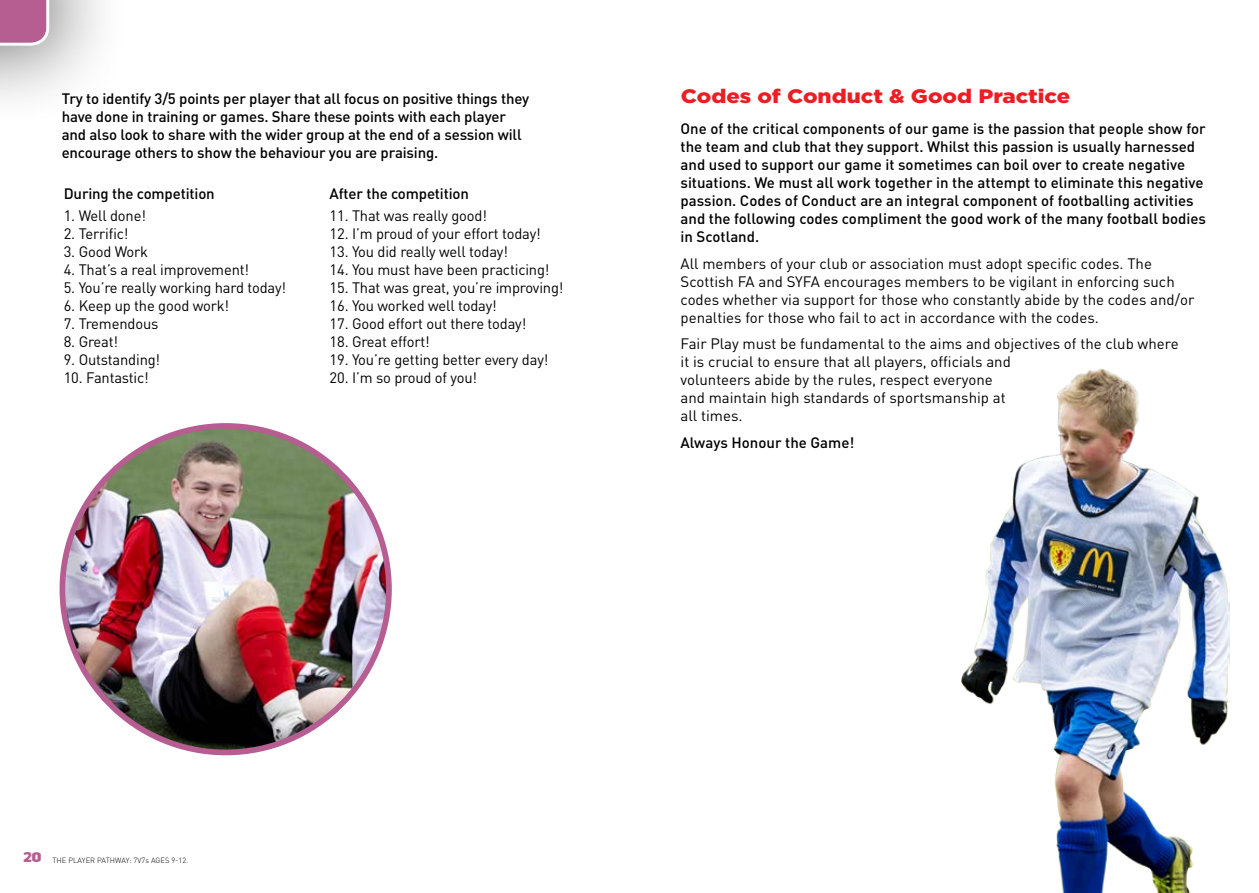
<style>
.page{position:relative;width:1259px;height:893px;background:#fff}
.page>*{position:absolute;margin:0;border:0;box-sizing:border-box;transform-origin:0 0}
.t1{font:900 19.5px "Gotham";color:#ed1d24;scale:1.14 1}
.t2{font:15px/18px "DIN Pro";letter-spacing:-.01em;color:#000}
.t3{font:500 15px/18px "DIN Pro";color:#000}
.t4{font:300 7.5px "DIN Pro";letter-spacing:.005em;color:#000}
.s1{font-family:"Insaniburger";font-weight:400;font-size:14.7px;color:#b65d92}
</style>
<div class="page">
<img style="left:62px;top:426px;width:327px;height:326px;border-radius:163px">
<div style="left:0;top:0;width:131px;height:128px;background:#000;opacity:.5"></div>
<svg style="left:0;top:0;width:49px;height:46px;background:#be729f"></svg>
<img style="left:961px;top:369px;width:268px;height:524px">
<p class="t3" style="left:62px;top:89px;width:469px">Try to identify 3/5 points per player that all focus on positive things they have done in training or games. Share these points with each player and also look to share with the wider group at the end of a session will encourage others to show the behaviour you are praising.</p>
<p class="t3" style="left:64px;top:184px;width:152px">During the competition</p>
<p class="t2" style="left:64px;top:206px;width:84px">1. Well done!</p>
<p class="t2" style="left:64px;top:224px;width:66px">2. Terrific!</p>
<p class="t2" style="left:64px;top:242px;width:86px">3. Good Work</p>
<p class="t2" style="left:64px;top:260px;width:187px">4. That’s a real improvement!</p>
<p class="t2" style="left:64px;top:278px;width:224px">5. You’re really working hard today!</p>
<p class="t2" style="left:64px;top:296px;width:167px">6. Keep up the good work!</p>
<p class="t2" style="left:64px;top:314px;width:96px">7. Tremendous</p>
<p class="t2" style="left:64px;top:332px;width:56px">8. Great!</p>
<p class="t2" style="left:64px;top:350px;width:98px">9. Outstanding!</p>
<p class="t2" style="left:64px;top:368px;width:87px">10. Fantastic!</p>
<p class="t3" style="left:330px;top:184px;width:141px">After the competition</p>
<p class="t2" style="left:330px;top:206px;width:159px">11. That was really good!</p>
<p class="t2" style="left:330px;top:224px;width:213px">12. I’m proud of your effort today!</p>
<p class="t2" style="left:330px;top:242px;width:180px">13. You did really well today!</p>
<p class="t2" style="left:330px;top:260px;width:221px">14. You must have been practicing!</p>
<p class="t2" style="left:330px;top:278px;width:235px">15. That was great, you’re improving!</p>
<p class="t2" style="left:330px;top:296px;width:169px">16. You worked well today!</p>
<p class="t2" style="left:330px;top:314px;width:198px">17. Good effort out there today!</p>
<p class="t2" style="left:330px;top:332px;width:102px">18. Great effort!</p>
<p class="t2" style="left:330px;top:350px;width:220px">19. You’re getting better every day!</p>
<p class="t2" style="left:330px;top:368px;width:149px">20. I’m so proud of you!</p>
<h1 class="t1" style="left:681px;top:83px;width:343px">Codes of Conduct &amp; Good Practice</h1>
<p class="t3" style="left:680px;top:119px;width:527px">One of the critical components of our game is the passion that people show for the team and club that they support. Whilst this passion is usually harnessed and used to support our game it sometimes can boil over to create negative situations. We must all work together in the attempt to eliminate this negative passion. Codes of Conduct are an integral component of footballing activities and the following codes compliment the good work of the many football bodies in Scotland.</p>
<p class="t2" style="left:680px;top:254px;width:515px">All members of your club or association must adopt specific codes. The Scottish FA and SYFA encourages members to be vigilant in enforcing such codes whether via support for those who constantly abide by the codes and/or penalties for those who fail to act in accordance with the codes.</p>
<p class="t2" style="left:680px;top:334px;width:499px">Fair Play must be fundamental to the aims and objectives of the club where it is crucial to ensure that all players, officials and<br>volunteers abide by the rules, respect everyone<br>and maintain high standards of sportsmanship at<br>all times.</p>
<p class="t3" style="left:680px;top:433px;width:175px">Always Honour the Game!</p>
<p class="t4" style="left:23px;top:855px;width:166px"><span class="s1">20</span> THE PLAYER PATHWAY: 7V7s AGES 9-12.</p>
</div>
